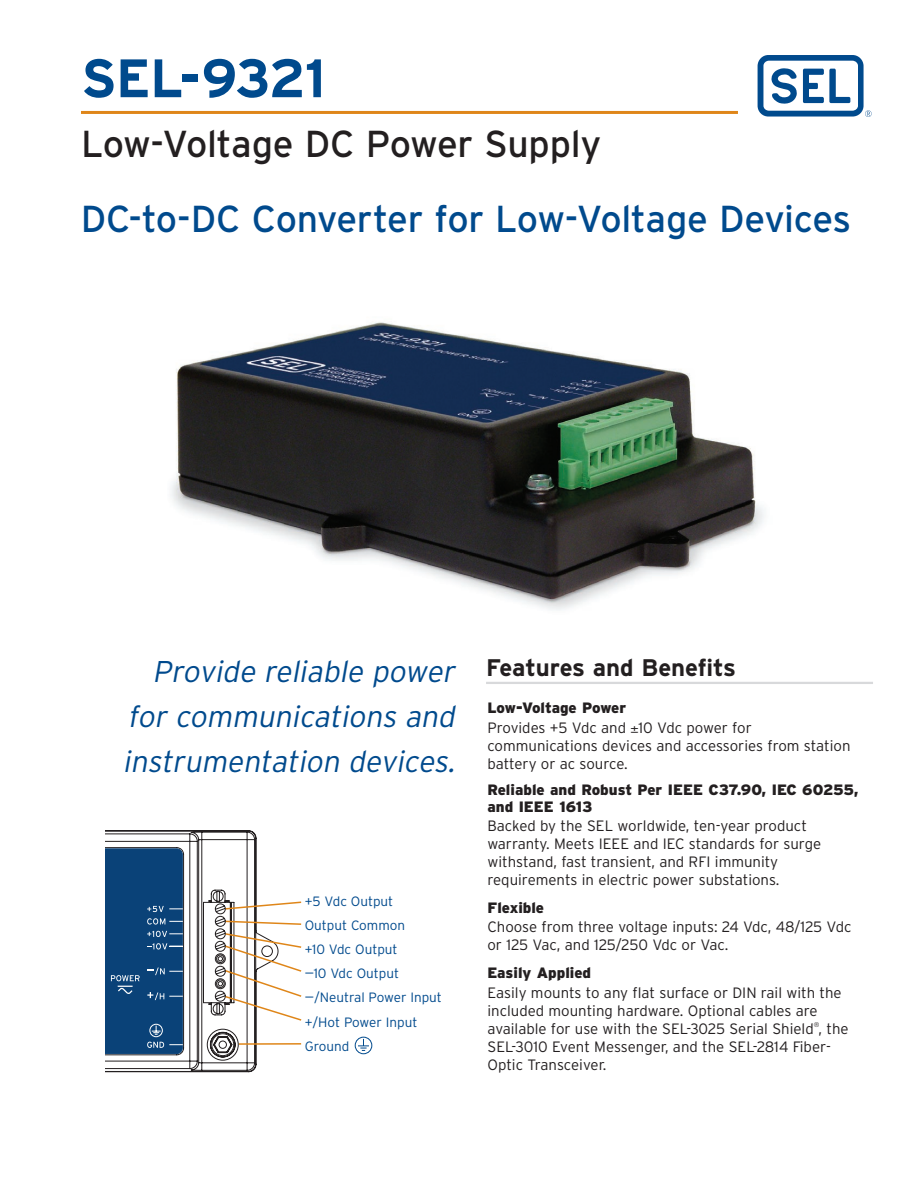
<style>
.page{position:relative;width:918px;height:1188px;background:#fff}
.page>*{position:absolute;margin:0;border:0;box-sizing:border-box;transform-origin:0 0}
.Product_Number_-_Pg{font:700 54px "Interstate Poly";letter-spacing:-.02em;color:#004a8d}
.Main_Blue_Header{font:37.5px "Interstate Poly";letter-spacing:-.01em;color:#004a8d}
.Product_Number_-_Pg-2{font:37.5px "Interstate Poly";letter-spacing:-.01em;color:#231f20}
.Intro_Italic_Blurb{font:italic 300 30px/45px "Interstate Poly";color:#004a8d;text-align:justify}
.Subhead_Gray_Bar{font:700 24px "Interstate Poly";letter-spacing:-.005em;color:#231f20}
.body_text{font:300 15px/18px "Interstate Poly";color:#231f20}
.Bold_Text_Heads{font:900 15px/16.5px "Interstate Poly";color:#231f20}
.panel_labels{font:300 13.5px "Interstate Poly";color:#004a8d}
.body_text-2{font:300 6.75px "Interstate Poly";color:#231f20}
</style>
<div class="page">
<svg style="left:758px;top:55px;width:114px;height:62px"></svg>
<hr style="left:486px;top:682px;width:387px;height:2px;background:#d8d9db">
<img style="left:171px;top:322px;width:593px;height:288px">
<svg style="left:106px;top:830px;width:196px;height:243px"></svg>
<hr style="left:239px;top:1043px;width:62px;height:2px;background:#df8619">
<svg style="left:355px;top:1037px;width:17px;height:17px"></svg>
<hr style="left:81px;top:111px;width:657px;height:3px;background:#df8619">
<p class="Product_Number_-_Pg" style="left:81px;top:39px;width:246px">SEL-9321</p>
<p class="Product_Number_-_Pg-2" style="left:81px;top:117px;width:522px">Low-Voltage DC Power Supply</p>
<p class="Main_Blue_Header" style="left:81px;top:193px;width:772px">DC-to-DC Converter for Low-Voltage Devices</p>
<p class="Intro_Italic_Blurb" style="left:123px;top:647px;width:340px;text-indent:30px">Provide reliable power forcommunications and instrumentation devices.</p>
<p class="panel_labels" style="left:305px;top:891px;width:90px">+5 Vdc Output</p>
<p class="panel_labels" style="left:305px;top:916px;width:102px">Output Common</p>
<p class="panel_labels" style="left:305px;top:940px;width:94px">+10 Vdc Output</p>
<p class="panel_labels" style="left:305px;top:964px;width:96px">–10 Vdc Output</p>
<p class="panel_labels" style="left:305px;top:988px;width:139px">–/Neutral Power Input</p>
<p class="panel_labels" style="left:305px;top:1012px;width:114px">+/Hot Power Input</p>
<p class="panel_labels" style="left:305px;top:1036px;width:46px">Ground</p>
<p class="Subhead_Gray_Bar" style="left:486px;top:650px;width:252px">Features and Benefits</p>
<p class="Bold_Text_Heads" style="left:487px;top:699px;width:140px">Low-Voltage Power</p>
<p class="body_text" style="left:487px;top:718px;width:365px">Provides +5 Vdc and 10 Vdc power for communications devices and accessories from station battery or ac source.</p>
<p class="Bold_Text_Heads" style="left:487px;top:781px;width:373px">Reliable and Robust Per IEEE C37.90, IEC 60255, and IEEE 1613</p>
<p class="body_text" style="left:487px;top:816px;width:335px">Backed by the SEL worldwide, ten-year product warranty. Meets IEEE and IEC standards for surge withstand, fast transient, and RFI immunity requirements in electric power substations.</p>
<p class="Bold_Text_Heads" style="left:487px;top:899px;width:58px">Flexible</p>
<p class="body_text" style="left:487px;top:917px;width:366px">Choose from three voltage inputs: 24 Vdc, 48/125 Vdc or 125 Vac, and 125/250 Vdc or Vac.</p>
<p class="Bold_Text_Heads" style="left:487px;top:964px;width:105px">Easily Applied</p>
<p class="body_text" style="left:487px;top:982px;width:363px">Easily mounts to any flat surface or DIN rail with the included mounting hardware. Optional cables are available for use with the SEL-3025 Serial Shield , the</p>
<p class="body_text-2" style="left:814px;top:1020px;width:7px">®</p>
<p class="body_text" style="left:487px;top:1036px;width:345px">SEL-3010 Event Messenger, and the SEL-2814 Fiber-<br>Optic Transceiver.</p>
</div>
